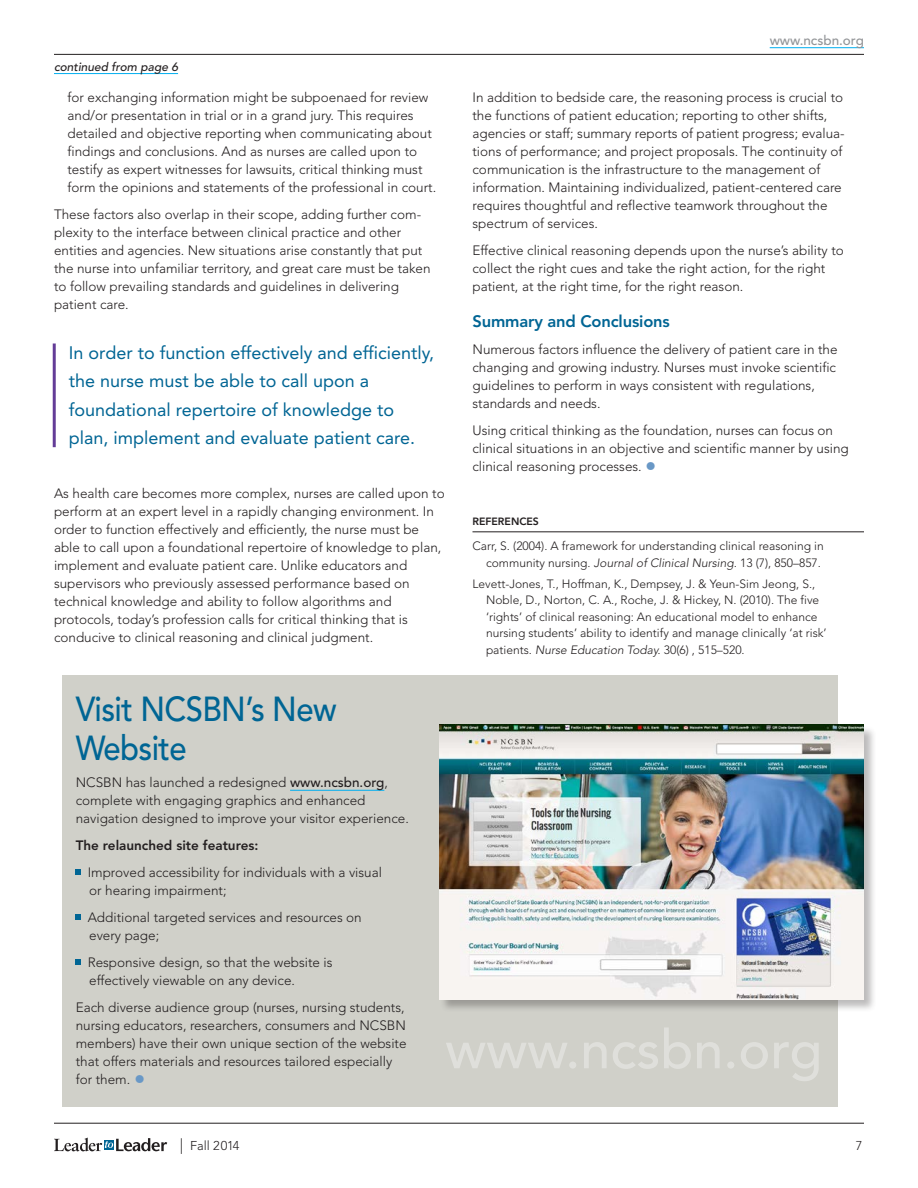
<style>
.page{position:relative;width:918px;height:1188px;background:#fff}
.page>*{position:absolute;margin:0;border:0;box-sizing:border-box;transform-origin:0 0}
.t1{font:500 34.5px/39px "Avenir LT Std";letter-spacing:-.02em;color:#006594;scale:.9 1}
.t2{font:18px/28.5px "Avenir LT Std";color:#006594}
.t3{font:800 16.5px "Avenir LT Std";letter-spacing:-.01em;color:#006594}
.t4{font:300 13.5px/18px "Avenir LT Std";color:#231f20}
.t5{font:800 13.5px "Avenir LT Std";color:#231f20}
.t6{font:500 13.5px "Avenir LT Std";color:#939598}
.t7{font:300 12.75px "Avenir LT Std";color:#231f20}
.t8{font:300 12px/16.5px "Avenir LT Std";color:#231f20;text-align:right}
.t9{font:italic 500 12px "Avenir LT Std";color:#231f20}
.t10{font:800 10.5px "Avenir LT Std";color:#231f20}
.s1{font-weight:500}
.s2{font-size:22.5px;color:#6998c6}
.s3{font-style:italic}
.s4{font-size:15.6px}
</style>
<div class="page">
<svg style="left:54px;top:1138px;width:113px;height:13px"></svg>
<hr style="left:54px;top:1123px;width:810px;height:1px;background:#231f20">
<hr style="left:54px;top:54px;width:810px;height:1px;background:#231f20">
<hr style="left:770px;top:47px;width:94px;height:1px;background:#00aeef">
<hr style="left:472px;top:531px;width:392px;height:1px;background:#231f20">
<hr style="left:54px;top:73px;width:124px;height:1px;background:#00aeef">
<hr style="left:53px;top:344px;width:3px;height:103px;background:#633c97">
<div style="left:62px;top:675px;width:776px;height:432px;background:#d0d0c9"></div>
<hr style="left:290px;top:790px;width:94px;height:1px;background:#00aeef">
<svg style="left:76px;top:869px;width:5px;height:5px"></svg>
<svg style="left:76px;top:914px;width:5px;height:5px"></svg>
<svg style="left:76px;top:959px;width:5px;height:5px"></svg>
<div style="left:440px;top:725px;width:437px;height:288px;background:#231f20;opacity:.3"></div>
<img style="left:440px;top:725px;width:423px;height:274px">
<p class="t9" style="left:54px;top:59px;width:126px">continued from page 6</p>
<p class="t4" style="left:68px;top:88px;width:370px">for exchanging information might be subpoenaed for review and/or presentation in trial or in a grand jury. This requires detailed and objective reporting when communicating about findings and conclusions. And as nurses are called upon to testify as expert witnesses for lawsuits, critical thinking must form the opinions and statements of the professional in court.</p>
<p class="t4" style="left:54px;top:205px;width:378px">These factors also overlap in their scope, adding further com&shy;plexity to the interface between clinical practice and other entities and agencies. New situations arise constantly that put the nurse into unfamiliar territory, and great care must be taken to follow prevailing standards and guidelines in delivering patient care.</p>
<h2 class="t2" style="left:69px;top:338px;width:367px">In order to function effectively and efficiently, the nurse must be able to call upon a foundational repertoire of knowledge to plan, implement and evaluate patient care.</h2>
<p class="t4" style="left:54px;top:484px;width:392px">As health care becomes more complex, nurses are called upon to perform at an expert level in a rapidly changing environment. In order to function effectively and efficiently, the nurse must be able to call upon a foundational repertoire of knowledge to plan, implement and evaluate patient care. Unlike educators and supervisors who previously assessed performance based on technical knowledge and ability to follow algorithms and protocols, today’s profession calls for critical thinking that is conducive to clinical reasoning and clinical judgment.</p>
<h1 class="t1" style="left:76px;top:691px;width:291px">Visit NCSBN’s New<br>Website</h1>
<p class="t4" style="left:76px;top:774px;width:335px">NCSBN has launched a redesigned <span class="s1">www.ncsbn.org</span>, complete with engaging graphics and enhanced navigation designed to improve your visitor experience.</p>
<p class="t5" style="left:76px;top:838px;width:184px">The relaunched site features:</p>
<p class="t4" style="left:88px;top:864px;width:296px">Improved accessibility for individuals with a visual or hearing impairment;</p>
<p class="t4" style="left:88px;top:909px;width:276px">Additional targeted services and resources on every page;</p>
<p class="t4" style="left:88px;top:954px;width:246px">Responsive design, so that the website is effectively viewable on any device.</p>
<p class="t4" style="left:76px;top:999px;width:332px">Each diverse audience group (nurses, nursing students, nursing educators, researchers, consumers and NCSBN members) have their own unique section of the website that offers materials and resources tailored especially for them. <span class="s2">•</span></p>
<p class="t6" style="left:770px;top:32px;width:96px">www.ncsbn.org</p>
<p class="t4" style="left:472px;top:88px;width:374px">In addition to bedside care, the reasoning process is crucial to the functions of patient education; reporting to other shifts, agencies or staff; summary reports of patient progress; evalua&shy;tions of performance; and project proposals. The continuity of communication is the infrastructure to the management of information. Maintaining individualized, patient-centered care requires thoughtful and reflective teamwork throughout the spectrum of services.</p>
<p class="t4" style="left:472px;top:241px;width:373px">Effective clinical reasoning depends upon the nurse’s ability to collect the right cues and take the right action, for the right patient, at the right time, for the right reason.</p>
<p class="t3" style="left:472px;top:311px;width:199px">Summary and Conclusions</p>
<p class="t4" style="left:472px;top:340px;width:367px">Numerous factors influence the delivery of patient care in the changing and growing industry. Nurses must invoke scientific guidelines to perform in ways consistent with regulations, standards and needs.</p>
<p class="t4" style="left:472px;top:421px;width:378px">Using critical thinking as the foundation, nurses can focus on clinical situations in an objective and scientific manner by using clinical reasoning processes. <span class="s2">•</span></p>
<p class="t10" style="left:472px;top:515px;width:68px">REFERENCES</p>
<p class="t8" style="left:472px;top:538px;width:353px">Carr, S. (2004). A framework for understanding clinical reasoning in community nursing. <span class="s3">Journal of Clinical Nursing.</span> 13 (7), 850–857.</p>
<p class="t8" style="left:486px;top:575px;width:342px;text-align:left;text-indent:-14px">Levett-Jones, T., Hoffman, K., Dempsey, J. &amp; Yeun-Sim Jeong, S., Noble, D., Norton, C. A., Roche, J. &amp; Hickey, N. (2010). The five ‘rights’ of clinical reasoning: An educational model to enhance nursing students’ ability to identify and manage clinically ‘at risk’ patients. <span class="s3">Nurse Education Today.</span> 30(6) , 515–520.</p>
<p class="t7" style="left:180px;top:1138px;width:61px"><span class="s4">|</span> Fall 2014</p>
<p class="t7" style="left:856px;top:1138px;width:8px">7</p>
</div>
